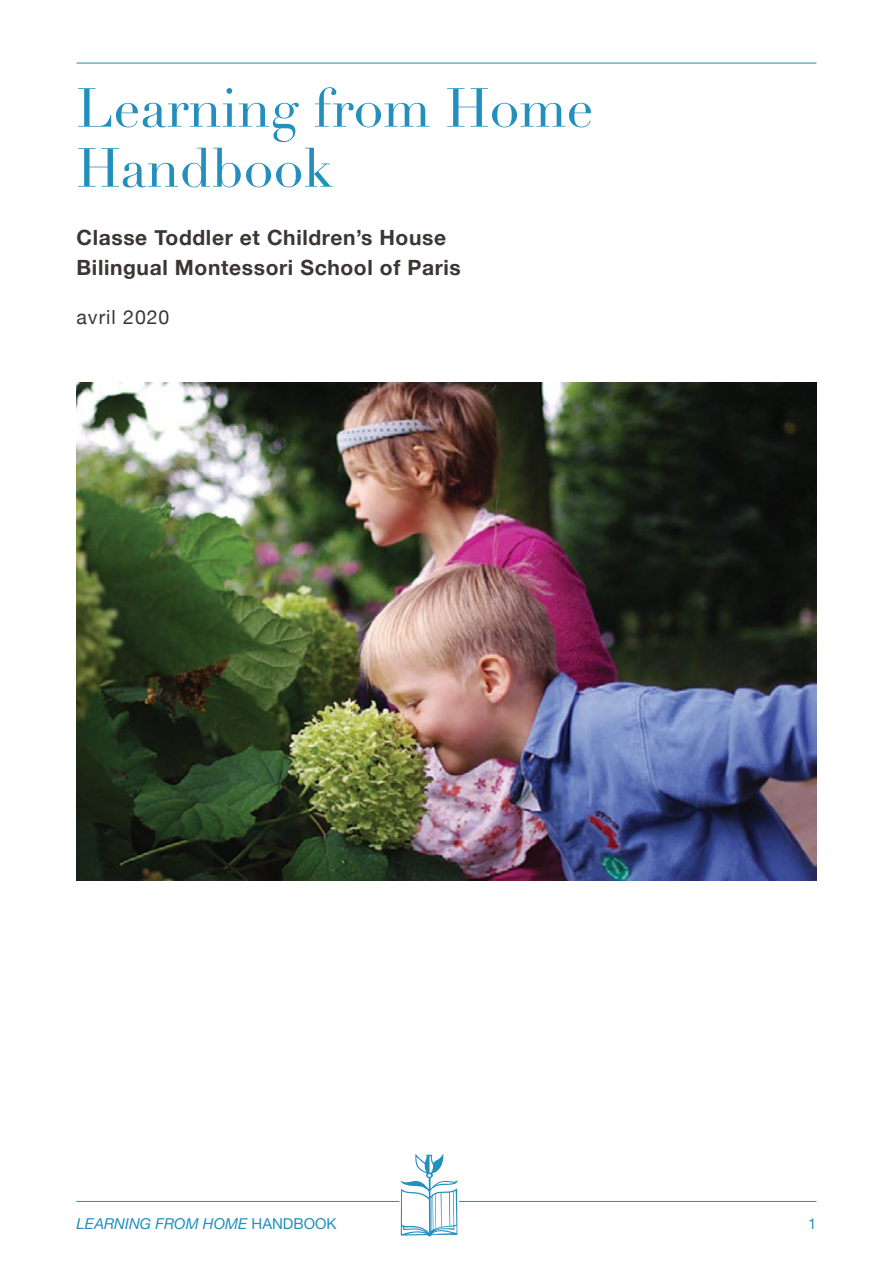
<style>
.page{position:relative;width:893px;height:1263px;background:#fff}
.page>*{position:absolute;margin:0;border:0;box-sizing:border-box;transform-origin:0 0}
.t1{font:54px/60px "Didot";color:#228fbd}
.t2{font:700 21px/29.5px "Helvetica Neue";letter-spacing:.03em;color:#3c3633}
.t3{font:19.5px "Helvetica Neue";letter-spacing:.05em;color:#3c3633}
.t4{font:italic 15px "Helvetica Neue";color:#228fbd}
.t5{font:15px "Helvetica Neue";color:#228fbd}
.s1{font-style:normal}
</style>
<div class="page">
<hr style="left:77px;top:1201px;width:739px;height:1px;background:#228fbd">
<hr style="left:77px;top:63px;width:739px;height:1px;background:#228fbd">
<svg style="left:402px;top:1153px;width:54px;height:84px"></svg>
<div style="left:400px;top:1147px;width:58px;height:92px;border:1px solid #fff"></div>
<img style="left:77px;top:382px;width:739px;height:499px">
<h1 class="t1" style="left:77px;top:79px;width:518px">Learning from Home<br>Handbook</h1>
<p class="t2" style="left:77px;top:223px;width:386px">Classe Toddler et Children’s House<br>Bilingual Montessori School of Paris</p>
<p class="t3" style="left:77px;top:303px;width:94px">avril 2020</p>
<p class="t4" style="left:77px;top:1213px;width:261px">LEARNING FROM HOME <span class="s1">HANDBOOK</span></p>
<p class="t5" style="left:808px;top:1213px;width:10px">1</p>
</div>
